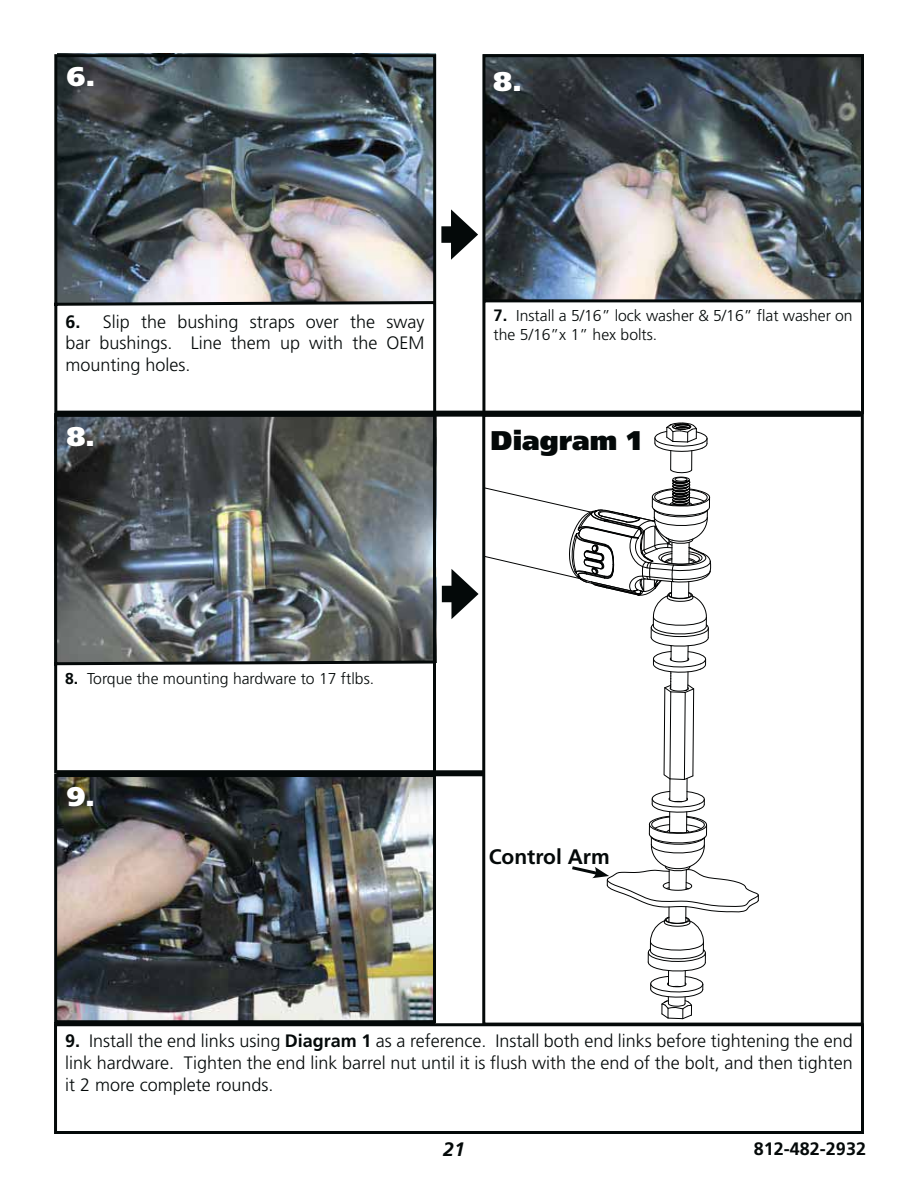
<style>
.page{position:relative;width:918px;height:1188px;background:#fff}
.page>*{position:absolute;margin:0;border:0;box-sizing:border-box;transform-origin:0 0}
.t1{font:900 27px "Frutiger LT Pro";color:#fff}
.t2{font:900 27px "Frutiger LT Pro";color:#040909}
.t3{font:700 21px "Frutiger LT Pro";color:#040909}
.t4{font:italic 700 19.5px "Frutiger LT Pro";color:#040909}
.t5{font:300 18px/21.6px "Frutiger LT Pro";color:#040909;text-align:justify}
.t6{font:700 18px "Frutiger LT Pro";color:#040909}
.t7{font:300 15.75px/18.9px "Frutiger LT Pro";color:#040909}
.s1{font-weight:700}
.s2{font-weight:700;font-size:16.5px}
</style>
<div class="page">
<div style="left:54px;top:1023px;width:810px;height:111px;border:3px solid #040909"></div>
<img style="left:54px;top:53px;width:384px;height:359px">
<img style="left:480px;top:54px;width:384px;height:360px">
<img style="left:54px;top:775px;width:384px;height:252px">
<img style="left:54px;top:412px;width:383px;height:363px">
<div style="left:482px;top:414px;width:382px;height:612px;border:3px solid #040909"></div>
<div style="left:56px;top:770px;width:427px;height:6px;background:#040909"></div>
<div style="left:56px;top:411px;width:804px;height:6px;background:#040909"></div>
<div style="left:441px;top:226px;width:20px;height:17px;background:#040909"></div>
<svg style="left:451px;top:209px;width:27px;height:51px"></svg>
<div style="left:442px;top:586px;width:20px;height:16px;background:#040909"></div>
<svg style="left:451px;top:569px;width:28px;height:50px"></svg>
<svg style="left:486px;top:423px;width:273px;height:596px"></svg>
<h1 class="t1" style="left:67px;top:65px;width:30px">6.</h1>
<h1 class="t1" style="left:494px;top:70px;width:30px">8.</h1>
<p class="t5" style="left:65px;top:311px;width:361px"><span class="s1">6.</span> Slip the bushing straps over the sway bar bushings. Line them up with the OEM mounting holes.</p>
<p class="t7" style="left:494px;top:307px;width:361px"><span class="s2">7.</span> Install a 5/16” lock washer &amp; 5/16” flat washer on the 5/16”x 1” hex bolts.</p>
<h1 class="t1" style="left:67px;top:425px;width:30px">8.</h1>
<h1 class="t2" style="left:491px;top:429px;width:152px">Diagram 1</h1>
<p class="t7" style="left:65px;top:670px;width:310px"><span class="s1">8.</span> Torque the mounting hardware to 17 ftlbs.</p>
<h1 class="t1" style="left:67px;top:785px;width:30px">9.</h1>
<p class="t3" style="left:489px;top:848px;width:122px">Control Arm</p>
<p class="t5" style="left:65px;top:1031px;width:789px"><span class="s1">9.</span> Install the end links using <span class="s1">Diagram 1</span> as a reference. Install both end links before tightening the end link hardware. Tighten the end link barrel nut until it is flush with the end of the bolt, and then tighten it 2 more complete rounds.</p>
<p class="t4" style="left:443px;top:1141px;width:23px">21</p>
<p class="t6" style="left:754px;top:1141px;width:114px">812-482-2932</p>
</div>
